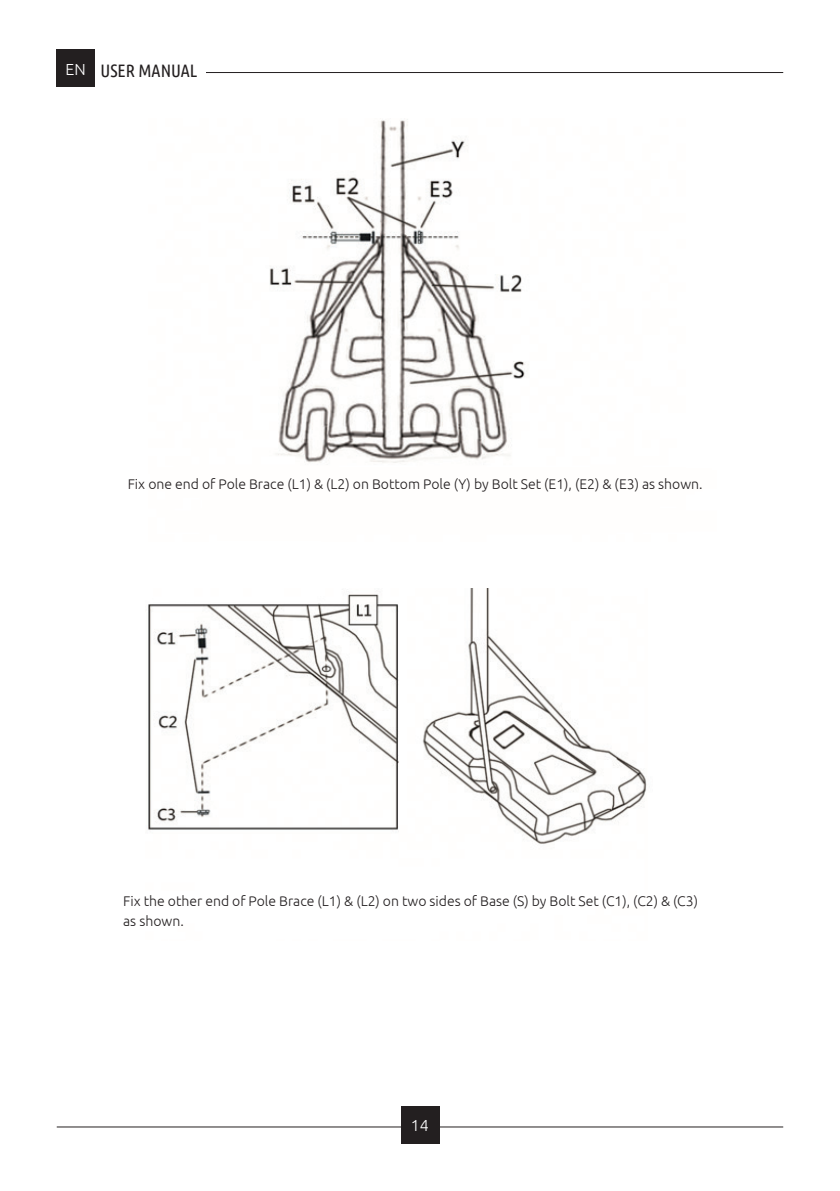
<style>
.page{position:relative;width:840px;height:1191px;background:#fff}
.page>*{position:absolute;margin:0;border:0;box-sizing:border-box;transform-origin:0 0}
.t1{font:18px "Ubuntu Condensed";color:#231f20}
.t2{font:300 16px "Ubuntu";color:#fff}
.t3{font:300 14px/19.8px "Ubuntu";color:#231f20}
.s1{font-family:"Ubuntu";font-weight:300;font-size:16px;color:#fff}
</style>
<div class="page">
<hr style="left:57px;top:72px;width:725px;height:1px;background:#231f20">
<div style="left:57px;top:49px;width:38px;height:38px;background:#231f20"></div>
<div style="left:95px;top:49px;width:110px;height:38px;background:#fff"></div>
<hr style="left:57px;top:1126px;width:725px;height:1px;background:#231f20">
<div style="left:401px;top:1106px;width:38px;height:37px;background:#231f20"></div>
<img style="left:270px;top:119px;width:257px;height:344px">
<img style="left:148px;top:588px;width:499px;height:256px">
<p class="t1" style="left:66px;top:59px;width:133px"><span class="s1">EN</span> USER MANUAL</p>
<p class="t3" style="left:128px;top:473px;width:576px">Fix one end of Pole Brace (L1) &amp; (L2) on Bottom Pole (Y) by Bolt Set (E1), (E2) &amp; (E3) as shown.</p>
<p class="t3" style="left:123px;top:890px;width:576px">Fix the other end of Pole Brace (L1) &amp; (L2) on two sides of Base (S) by Bolt Set (C1), (C2) &amp; (C3) as shown.</p>
<p class="t2" style="left:411px;top:1115px;width:20px">14</p>
</div>
